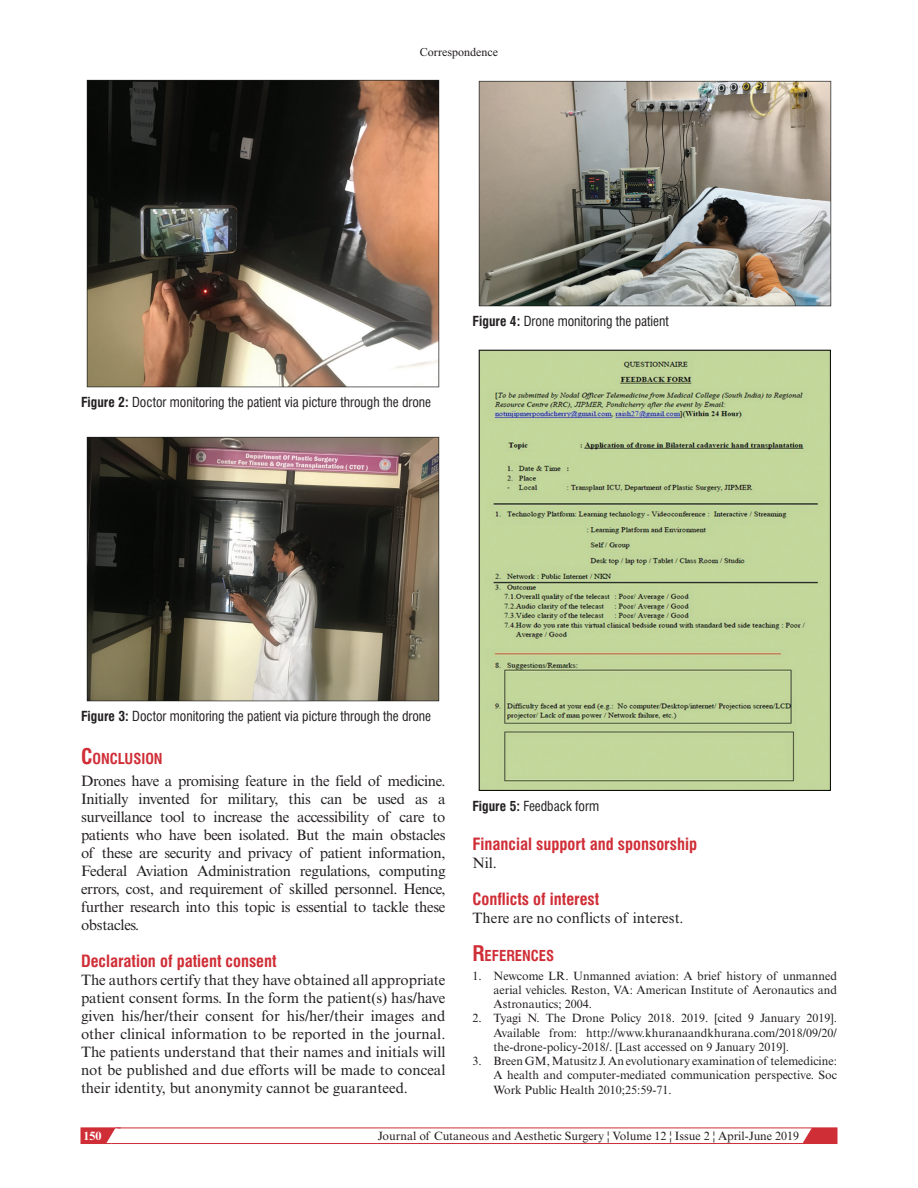
<style>
.page{position:relative;width:918px;height:1188px;background:#fff}
.page>*{position:absolute;margin:0;border:0;box-sizing:border-box;transform-origin:0 0}
.t1{font:700 condensed 16.5px "Swiss 721 BT";color:#d02e37}
.t2{font:15px/18px "Times New Roman MT Std";color:#231f20;text-align:justify}
.t3{font:700 condensed 14.7px "Swiss 721 BT";color:#d02e37}
.t4{font:condensed 13.5px "Swiss 721 BT";color:#231f20}
.t5{font:12px/14.2px "Times New Roman MT Std";color:#231f20;text-align:justify}
.t6{font:12px "Times New Roman";color:#231f20}
.t7{font:700 12px "Times New Roman MT Std";color:#fff}
.s1{font-weight:700}
.s2{font-size:21px}
</style>
<div class="page">
<svg style="left:798px;top:1127px;width:39px;height:15px"></svg>
<div style="left:81px;top:1128px;width:756px;height:16px;border:1px solid #d02e37"></div>
<svg style="left:81px;top:1127px;width:40px;height:17px"></svg>
<img style="left:478px;top:350px;width:353px;height:441px">
<img style="left:478px;top:81px;width:353px;height:226px">
<img style="left:87px;top:437px;width:353px;height:265px">
<img style="left:87px;top:80px;width:353px;height:308px">
<p class="t6" style="left:420px;top:46px;width:80px">Correspondence</p>
<p class="t4" style="left:81px;top:394px;width:352px"><span class="s1">Figure 2:</span> Doctor monitoring the patient via picture through the drone</p>
<p class="t4" style="left:473px;top:313px;width:198px"><span class="s1">Figure 4:</span> Drone monitoring the patient</p>
<p class="t4" style="left:81px;top:708px;width:352px"><span class="s1">Figure 3:</span> Doctor monitoring the patient via picture through the drone</p>
<p class="t3" style="left:81px;top:750px;width:83px"><span class="s2">C</span>ONCLUSION</p>
<p class="t2" style="left:81px;top:772px;width:366px">Drones have a promising feature in the field of medicine.<br>Initially invented for military, this can be used as a surveillance tool to increase the accessibility of care to patients who have been isolated. But the main obstacles of these are security and privacy of patient information, Federal Aviation Administration regulations, computing errors, cost, and requirement of skilled personnel. Hence, further research into this topic is essential to tackle these obstacles.</p>
<p class="t1" style="left:81px;top:951px;width:197px">Declaration of patient consent</p>
<p class="t2" style="left:81px;top:971px;width:366px">The authors certify that they have obtained all appropriate patient consent forms. In the form the patient(s) has/have given his/her/their consent for his/her/their images and other clinical information to be reported in the journal.<br>The patients understand that their names and initials will not be published and due efforts will be made to conceal their identity, but anonymity cannot be guaranteed.</p>
<p class="t4" style="left:472px;top:798px;width:129px"><span class="s1">Figure 5:</span> Feedback form</p>
<p class="t1" style="left:472px;top:834px;width:226px">Financial support and sponsorship</p>
<p class="t2" style="left:472px;top:854px;width:26px">Nil.</p>
<p class="t1" style="left:472px;top:890px;width:128px">Conflicts of interest</p>
<p class="t2" style="left:472px;top:909px;width:213px">There are no conflicts of interest.</p>
<p class="t3" style="left:472px;top:947px;width:83px"><span class="s2">R</span>EFERENCES</p>
<p class="t5" style="left:494px;top:969px;width:345px;text-indent:-21px">1. Newcome LR. Unmanned aviation: A brief history of unmanned aerial vehicles. Reston, VA: American Institute of Aeronautics and Astronautics; 2004.</p>
<p class="t5" style="left:494px;top:1011px;width:345px;text-indent:-21px">2. Tyagi N. The Drone Policy 2018. 2019. [cited 9 January 2019].<br>Available from: http://www.khuranaandkhurana.com/2018/09/20/ the-drone-policy-2018/. [Last accessed on 9 January 2019].</p>
<p class="t5" style="left:494px;top:1054px;width:345px;text-indent:-21px">3. Breen GM, Matusitz J. An evolutionary examination of telemedicine:<br>A health and computer-mediated communication perspective. Soc Work Public Health 2010;25:59-71.</p>
<p class="t7" style="left:83px;top:1128px;width:19px">150</p>
<p class="t5" style="left:378px;top:1129px;width:423px">Journal of Cutaneous and Aesthetic Surgery ¦ Volume 12 ¦ Issue 2 ¦ April-June 2019</p>
</div>
